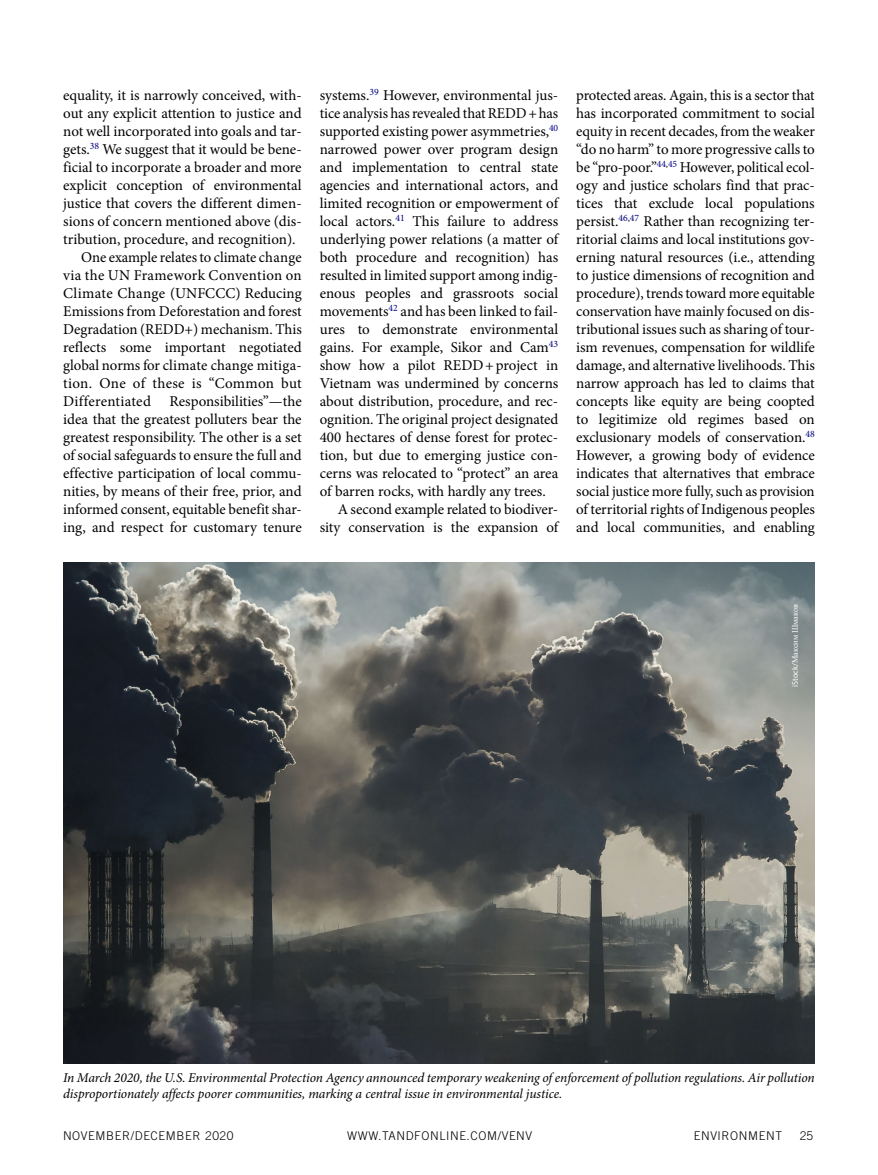
<style>
.page{position:relative;width:878px;height:1175px;background:#fff}
.page>*{position:absolute;margin:0;border:0;box-sizing:border-box;transform-origin:0 0}
.t1{font:15px/18px "Minion Pro";color:#000;text-align:justify}
.t2{font:15px "Minion Pro";letter-spacing:.02em;color:#000}
.t3{font:italic 13.5px/16.5px "Minion Pro";letter-spacing:-.01em;color:#000}
.t4{font:300 12px "Trade Gothic LT Std";letter-spacing:.05em;color:#000}
.t5{font:8.25px "Times New Roman";color:#fff}
.s1{font-family:"Myriad Pro"}
</style>
<div class="page">
<img style="left:63px;top:562px;width:751px;height:501px">
<p class="t1" style="left:63px;top:86px;width:240px">equality, it is narrowly conceived, with-</p>
<p class="t1" style="left:63px;top:104px;width:240px">out any explicit attention to justice and</p>
<p class="t1" style="left:63px;top:122px;width:240px">not well incorporated into goals and tar-</p>
<p class="t1" style="left:63px;top:140px;width:240px">gets.<sup>38</sup> We suggest that it would be bene-</p>
<p class="t1" style="left:63px;top:158px;width:240px">ficial to incorporate a broader and more</p>
<p class="t1" style="left:63px;top:176px;width:240px">explicit conception of environmental</p>
<p class="t1" style="left:63px;top:194px;width:240px">justice that covers the different dimen-</p>
<p class="t1" style="left:63px;top:212px;width:240px">sions of concern mentioned above (dis-</p>
<p class="t1" style="left:63px;top:230px;width:234px">tribution, procedure, and recognition).</p>
<p class="t1" style="left:81px;top:248px;width:222px">One example relates to climate change</p>
<p class="t2" style="left:63px;top:265px;width:240px">via the UN Framework Convention on</p>
<p class="t1" style="left:63px;top:284px;width:240px">Climate Change (UNFCCC) Reducing</p>
<p class="t1" style="left:63px;top:302px;width:240px">Emissions from Deforestation and forest</p>
<p class="t1" style="left:63px;top:320px;width:240px">Degradation (REDD+) mechanism. This</p>
<p class="t1" style="left:63px;top:338px;width:240px">reflects some important negotiated</p>
<p class="t1" style="left:63px;top:356px;width:240px">global norms for climate change mitiga-</p>
<p class="t1" style="left:63px;top:374px;width:240px">tion. One of these is “Common but</p>
<p class="t1" style="left:63px;top:392px;width:240px">Differentiated Responsibilities”—the</p>
<p class="t1" style="left:63px;top:410px;width:240px">idea that the greatest polluters bear the</p>
<p class="t1" style="left:63px;top:428px;width:240px">greatest responsibility. The other is a set</p>
<p class="t1" style="left:63px;top:446px;width:240px">of social safeguards to ensure the full and</p>
<p class="t1" style="left:63px;top:464px;width:240px">effective participation of local commu-</p>
<p class="t1" style="left:63px;top:482px;width:240px">nities, by means of their free, prior, and</p>
<p class="t1" style="left:63px;top:500px;width:240px">informed consent, equitable benefit shar-</p>
<p class="t1" style="left:63px;top:518px;width:240px">ing, and respect for customary tenure</p>
<p class="t1" style="left:320px;top:86px;width:240px">systems.<sup>39</sup> However, environmental jus-</p>
<p class="t1" style="left:320px;top:104px;width:240px">tice analysis has revealed that REDD+has</p>
<p class="t1" style="left:320px;top:122px;width:240px">supported existing power asymmetries,<sup>40</sup></p>
<p class="t1" style="left:320px;top:140px;width:240px">narrowed power over program design</p>
<p class="t1" style="left:320px;top:158px;width:240px">and implementation to central state</p>
<p class="t1" style="left:320px;top:176px;width:240px">agencies and international actors, and</p>
<p class="t1" style="left:320px;top:194px;width:240px">limited recognition or empowerment of</p>
<p class="t1" style="left:320px;top:212px;width:240px">local actors.<sup>41</sup> This failure to address</p>
<p class="t1" style="left:320px;top:230px;width:240px">underlying power relations (a matter of</p>
<p class="t1" style="left:320px;top:248px;width:240px">both procedure and recognition) has</p>
<p class="t1" style="left:320px;top:266px;width:240px">resulted in limited support among indig-</p>
<p class="t1" style="left:320px;top:284px;width:240px">enous peoples and grassroots social</p>
<p class="t1" style="left:320px;top:302px;width:240px">movements<sup>42</sup> and has been linked to fail-</p>
<p class="t1" style="left:320px;top:320px;width:240px">ures to demonstrate environmental</p>
<p class="t1" style="left:320px;top:338px;width:240px">gains. For example, Sikor and Cam<sup>43</sup></p>
<p class="t1" style="left:320px;top:356px;width:240px">show how a pilot REDD+project in</p>
<p class="t1" style="left:320px;top:374px;width:240px">Vietnam was undermined by concerns</p>
<p class="t1" style="left:320px;top:392px;width:240px">about distribution, procedure, and rec-</p>
<p class="t1" style="left:320px;top:410px;width:240px">ognition. The original project designated</p>
<p class="t1" style="left:320px;top:428px;width:240px">400 hectares of dense forest for protec-</p>
<p class="t1" style="left:320px;top:446px;width:240px">tion, but due to emerging justice con-</p>
<p class="t1" style="left:320px;top:464px;width:240px">cerns was relocated to “protect” an area</p>
<p class="t1" style="left:320px;top:482px;width:228px">of barren rocks, with hardly any trees.</p>
<p class="t1" style="left:338px;top:500px;width:222px">A second example related to biodiver-</p>
<p class="t1" style="left:320px;top:518px;width:240px">sity conservation is the expansion of</p>
<p class="t1" style="left:576px;top:86px;width:240px">protected areas. Again, this is a sector that has incorporated commitment to social equity in recent decades, from the weaker “do no harm” to more progressive calls to be “pro-poor.”<sup>44</sup><sup>,</sup><sup>45</sup> However, political ecol&shy;ogy and justice scholars find that prac&shy;tices that exclude local populations persist.<sup>46</sup><sup>,</sup><sup>47</sup> Rather than recognizing ter&shy;ritorial claims and local institutions gov&shy;erning natural resources (i.e., attending to justice dimensions of recognition and procedure), trends toward more equitable conservation have mainly focused on dis&shy;tributional issues such as sharing of tour&shy;ism revenues, compensation for wildlife damage, and alternative livelihoods. This narrow approach has led to claims that concepts like equity are being coopted to legitimize old regimes based on exclusionary models of conservation.<sup>48<br></sup>However, a growing body of evidence indicates that alternatives that embrace social justice more fully, such as provision of territorial rights of Indigenous peoples and local communities, and enabling</p>
<p class="t5" style="left:789px;top:686px;width:84px;rotate:-90deg"><span class="s1">iStock/</span>Максим Шмаков</p>
<p class="t3" style="left:63px;top:1069px;width:753px">In March 2020, the U.S. Environmental Protection Agency announced temporary weakening of enforcement of pollution regulations. Air pollution disproportionately affects poorer communities, marking a central issue in environmental justice.</p>
<p class="t4" style="left:63px;top:1128px;width:172px">NOVEMBER/DECEMBER 2020</p>
<p class="t4" style="left:347px;top:1128px;width:186px">WWW.TANDFONLINE.COM/VENV</p>
<p class="t4" style="left:693px;top:1128px;width:90px">ENVIRONMENT</p>
<p class="t4" style="left:799px;top:1128px;width:15px">25</p>
</div>
